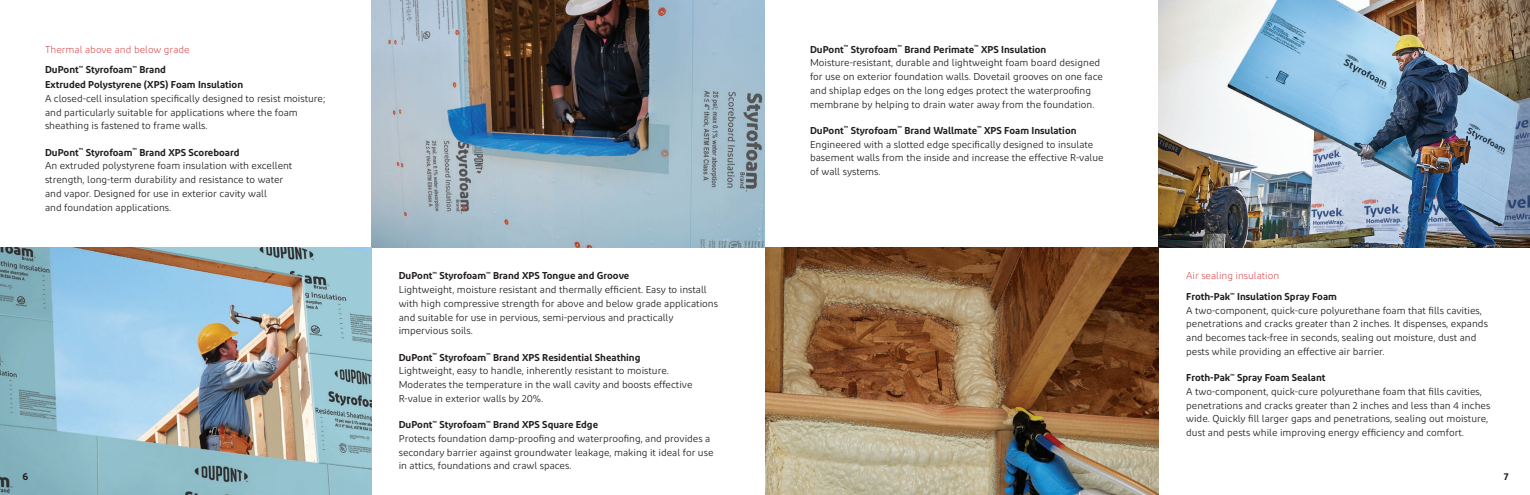
<style>
.page{position:relative;width:1530px;height:495px;background:#fff}
.page>*{position:absolute;margin:0;border:0;box-sizing:border-box;transform-origin:0 0}
.Body_text_8_11{font:10px/13.8px "Diodrum";color:#231f20}
.Subhead{font:600 10px/15px "Diodrum";color:#231f20}
.Section_Header{font:300 10px "Diodrum";color:#d1232a}
.Page_number{font:600 10px "Diodrum";color:#231f20}
</style>
<div class="page">
<img style="left:765px;top:248px;width:394px;height:247px">
<img style="left:1159px;top:0;width:371px;height:248px">
<img style="left:371px;top:0;width:394px;height:248px">
<img style="left:0;top:248px;width:371px;height:247px">
<p class="Section_Header" style="left:45px;top:43px;width:146px">Thermal above and below grade</p>
<p class="Subhead" style="left:45px;top:62px;width:200px">DuPont<sup>™</sup> Styrofoam<sup>™</sup> Brand<br>Extruded Polystyrene (XPS) Foam Insulation</p>
<p class="Body_text_8_11" style="left:45px;top:91px;width:282px">A closed-cell insulation specifically designed to resist moisture; and particularly suitable for applications where the foam sheathing is fastened to frame walls.</p>
<p class="Subhead" style="left:45px;top:144px;width:196px">DuPont<sup>™</sup> Styrofoam<sup>™</sup> Brand XPS Scoreboard</p>
<p class="Body_text_8_11" style="left:45px;top:159px;width:249px">An extruded polystyrene foam insulation with excellent strength, long-term durability and resistance to water and vapor. Designed for use in exterior cavity wall<br>and foundation applications.</p>
<p class="Subhead" style="left:399px;top:268px;width:232px">DuPont<sup>™</sup> Styrofoam<sup>™</sup> Brand XPS Tongue and Groove</p>
<p class="Body_text_8_11" style="left:399px;top:282px;width:321px">Lightweight, moisture resistant and thermally efficient. Easy to install with high compressive strength for above and below grade applications and suitable for use in pervious, semi-pervious and practically impervious soils.</p>
<p class="Subhead" style="left:399px;top:349px;width:243px">DuPont<sup>™</sup> Styrofoam<sup>™</sup> Brand XPS Residential Sheathing</p>
<p class="Body_text_8_11" style="left:399px;top:364px;width:295px">Lightweight, easy to handle, inherently resistant to moisture.<br>Moderates the temperature in the wall cavity and boosts effective<br>R-value in exterior walls by 20%.</p>
<p class="Subhead" style="left:399px;top:417px;width:201px">DuPont<sup>™</sup> Styrofoam<sup>™</sup> Brand XPS Square Edge</p>
<p class="Body_text_8_11" style="left:399px;top:431px;width:316px">Protects foundation damp-proofing and waterproofing, and provides a secondary barrier against groundwater leakage, making it ideal for use in attics, foundations and crawl spaces.</p>
<p class="Subhead" style="left:810px;top:41px;width:238px">DuPont<sup>™</sup> Styrofoam<sup>™</sup> Brand Perimate<sup>™</sup> XPS Insulation</p>
<p class="Body_text_8_11" style="left:810px;top:56px;width:295px">Moisture-resistant, durable and lightweight foam board designed for use on exterior foundation walls. Dovetail grooves on one face and shiplap edges on the long edges protect the waterproofing membrane by helping to drain water away from the foundation.</p>
<p class="Subhead" style="left:810px;top:122px;width:268px">DuPont<sup>™</sup> Styrofoam<sup>™</sup> Brand Wallmate<sup>™</sup> XPS Foam Insulation</p>
<p class="Body_text_8_11" style="left:810px;top:137px;width:295px">Engineered with a slotted edge specifically designed to insulate basement walls from the inside and increase the effective R-value of wall systems.</p>
<p class="Section_Header" style="left:1186px;top:270px;width:95px">Air sealing insulation</p>
<p class="Subhead" style="left:1186px;top:289px;width:152px">Froth-Pak<sup>™</sup> Insulation Spray Foam</p>
<p class="Body_text_8_11" style="left:1186px;top:303px;width:303px">A two-component, quick-cure polyurethane foam that fills cavities, penetrations and cracks greater than 2 inches. It dispenses, expands and becomes tack-free in seconds, sealing out moisture, dust and pests while providing an effective air barrier.</p>
<p class="Subhead" style="left:1186px;top:370px;width:141px">Froth-Pak<sup>™</sup> Spray Foam Sealant</p>
<p class="Body_text_8_11" style="left:1186px;top:384px;width:306px">A two-component, quick-cure polyurethane foam that fills cavities, penetrations and cracks greater than 2 inches and less than 4 inches wide. Quickly fill larger gaps and penetrations, sealing out moisture, dust and pests while improving energy efficiency and comfort.</p>
<p class="Page_number" style="left:22px;top:470px;width:7px">6</p>
<p class="Page_number" style="left:1504px;top:470px;width:6px">7</p>
</div>
